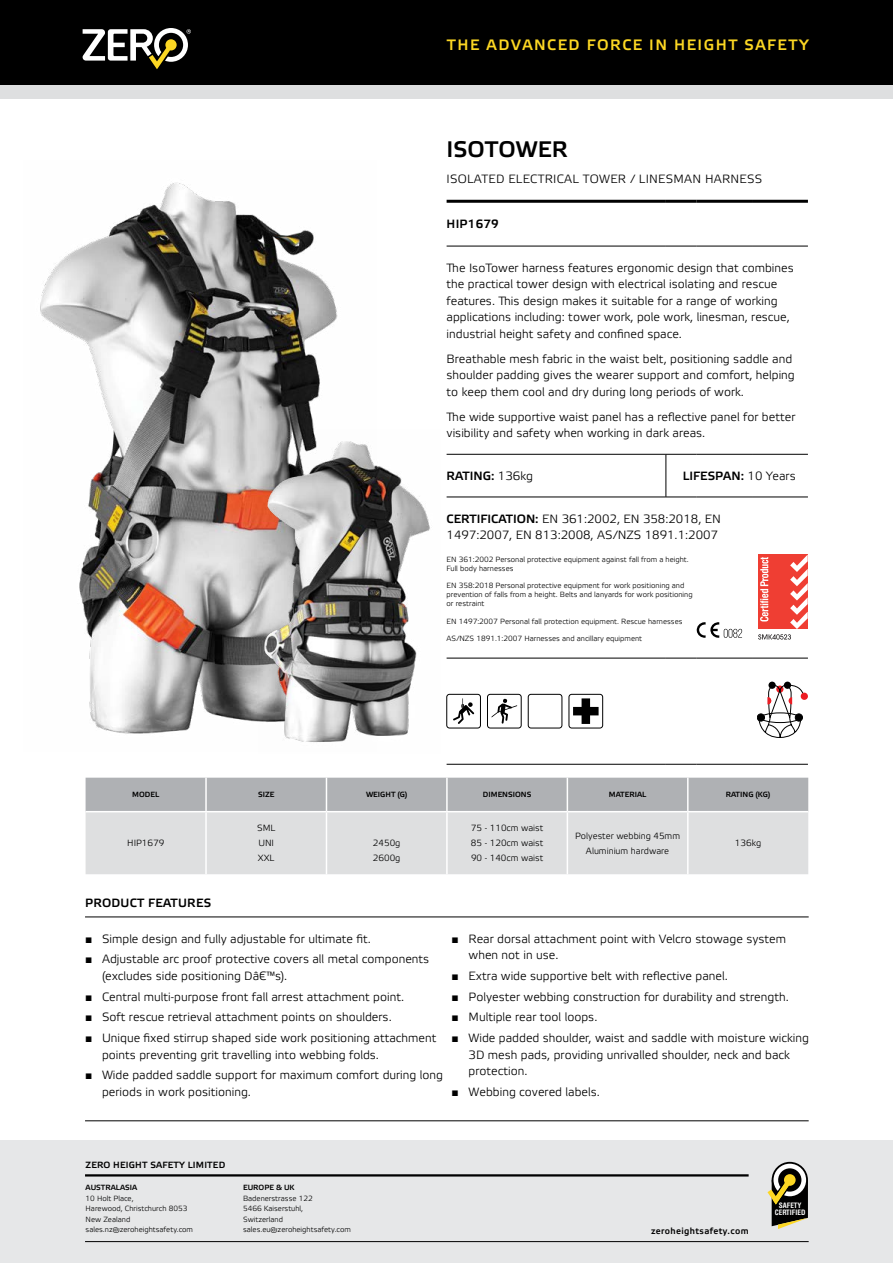
<style>
.page{position:relative;width:893px;height:1263px;background:#fff}
.page>*{position:absolute;margin:0;border:0;box-sizing:border-box;transform-origin:0 0}
.t1{font:22.5px "Etelka Medium Pro";color:#000}
.t2{font:15.15px "Etelka Medium Pro";letter-spacing:.1em;color:#fcd723}
.t3{font:12px/16.5px "Etelka Light Pro";color:#000}
.t4{font:12px "Etelka Light Pro";letter-spacing:.02em;color:#000}
.t5{font:12px "Etelka Medium Pro";letter-spacing:.02em;color:#000}
.t6{font:12px "Etelka Medium Pro";color:#000}
.t7{font:9px/14.7px "Etelka Light Pro";color:#000}
.t8{font:9px "Etelka Medium Pro";letter-spacing:.02em;color:#000}
.t9{font:9px "Etelka Medium Pro";letter-spacing:.04em;color:#000}
.t10{font:7.5px/10.5px "Etelka Light Pro";color:#000}
.t11{font:7.5px "Etelka Medium Pro";color:#000}
.t12{font:700 condensed 7.2px/7.5px "Helvetica LT Std";color:#fff;text-align:center}
.s1{font-family:"Etelka Light Pro"}
.s2{font-family:"Etelka Medium Pro"}
.s3{font-family:"Arial"}
</style>
<div class="page">
<hr style="left:85px;top:917px;width:724px;height:1px;background:#000">
<hr style="left:85px;top:1120px;width:724px;height:1px;background:#000">
<div style="left:0;top:0;width:893px;height:85px;background:#000"></div>
<div style="left:0;top:85px;width:893px;height:13px;background:#dedfe0"></div>
<div style="left:0;top:1141px;width:893px;height:122px;background:#e6e7e8"></div>
<svg style="left:83px;top:28px;width:108px;height:41px"></svg>
<svg style="left:772px;top:1162px;width:36px;height:36px"></svg>
<svg style="left:767px;top:1164px;width:41px;height:65px"></svg>
<hr style="left:85px;top:1174px;width:664px;height:2px;background:#000">
<hr style="left:85px;top:1241px;width:724px;height:1px;background:#000">
<img style="left:40px;top:182px;width:298px;height:552px">
<img style="left:259px;top:429px;width:171px;height:313px">
<svg style="left:86px;top:778px;width:722px;height:96px;background:#cdcfd0"></svg>
<hr style="left:205px;top:812px;width:2px;height:62px;background:#fff">
<hr style="left:326px;top:812px;width:1px;height:62px;background:#fff">
<hr style="left:446px;top:812px;width:2px;height:62px;background:#fff">
<hr style="left:567px;top:812px;width:1px;height:62px;background:#fff">
<hr style="left:687px;top:812px;width:2px;height:62px;background:#fff">
<hr style="left:205px;top:778px;width:2px;height:33px;background:#fff">
<hr style="left:326px;top:778px;width:1px;height:33px;background:#fff">
<hr style="left:446px;top:778px;width:2px;height:33px;background:#fff">
<hr style="left:567px;top:778px;width:1px;height:33px;background:#fff">
<hr style="left:687px;top:778px;width:2px;height:33px;background:#fff">
<hr style="left:86px;top:811px;width:120px;height:1px;background:#fff">
<hr style="left:206px;top:811px;width:120px;height:1px;background:#fff">
<hr style="left:326px;top:811px;width:121px;height:1px;background:#fff">
<hr style="left:447px;top:811px;width:120px;height:1px;background:#fff">
<hr style="left:567px;top:811px;width:121px;height:1px;background:#fff">
<hr style="left:688px;top:811px;width:120px;height:1px;background:#fff">
<hr style="left:447px;top:246px;width:219px;height:1px;background:#000">
<hr style="left:666px;top:246px;width:31px;height:1px;background:#000">
<hr style="left:697px;top:246px;width:55px;height:1px;background:#000">
<hr style="left:752px;top:246px;width:56px;height:1px;background:#000">
<hr style="left:447px;top:454px;width:219px;height:1px;background:#000">
<hr style="left:666px;top:454px;width:31px;height:1px;background:#000">
<hr style="left:666px;top:454px;width:1px;height:43px;background:#000">
<hr style="left:697px;top:454px;width:55px;height:1px;background:#000">
<hr style="left:752px;top:454px;width:56px;height:1px;background:#000">
<hr style="left:447px;top:497px;width:219px;height:1px;background:#000">
<hr style="left:666px;top:497px;width:31px;height:1px;background:#000">
<hr style="left:697px;top:497px;width:55px;height:1px;background:#000">
<hr style="left:752px;top:497px;width:56px;height:1px;background:#000">
<hr style="left:447px;top:658px;width:219px;height:1px;background:#000">
<hr style="left:666px;top:658px;width:31px;height:1px;background:#000">
<hr style="left:697px;top:658px;width:55px;height:1px;background:#000">
<hr style="left:752px;top:658px;width:56px;height:1px;background:#000">
<hr style="left:447px;top:764px;width:219px;height:1px;background:#000">
<hr style="left:666px;top:764px;width:31px;height:1px;background:#000">
<hr style="left:697px;top:764px;width:55px;height:1px;background:#000">
<hr style="left:752px;top:764px;width:56px;height:1px;background:#000">
<hr style="left:447px;top:200px;width:219px;height:3px;background:#000">
<hr style="left:666px;top:200px;width:31px;height:3px;background:#000">
<hr style="left:697px;top:200px;width:55px;height:3px;background:#000">
<hr style="left:752px;top:200px;width:56px;height:3px;background:#000">
<svg style="left:758px;top:554px;width:50px;height:86px"></svg>
<svg style="left:697px;top:622px;width:45px;height:16px"></svg>
<svg style="left:453px;top:698px;width:21px;height:26px"></svg>
<div style="left:447px;top:694px;width:34px;height:34px;border:1px solid #000;border-radius:3px"></div>
<svg style="left:492px;top:699px;width:25px;height:24px"></svg>
<div style="left:487px;top:694px;width:34px;height:34px;border:1px solid #000;border-radius:3px"></div>
<div style="left:528px;top:694px;width:34px;height:34px;border:1px solid #000;border-radius:3px"></div>
<svg style="left:573px;top:698px;width:26px;height:26px"></svg>
<div style="left:569px;top:694px;width:34px;height:34px;border:1px solid #000;border-radius:3px"></div>
<div style="left:757px;top:714px;width:8px;height:7px;border:1px solid #000;border-radius:50%"></div>
<svg style="left:758px;top:682px;width:50px;height:56px"></svg>
<p class="t2" style="left:447px;top:36px;width:363px">THE ADVANCED FORCE IN HEIGHT SAFETY</p>
<h1 class="t1" style="left:447px;top:137px;width:123px">ISOTOWER</h1>
<p class="t4" style="left:447px;top:172px;width:317px">ISOLATED ELECTRICAL TOWER / LINESMAN HARNESS</p>
<p class="t5" style="left:447px;top:217px;width:54px">HIP1679</p>
<p class="t3" style="left:447px;top:260px;width:349px">The IsoTower harness features ergonomic design that combines the practical tower design with electrical isolating and rescue features. This design makes it suitable for a range of working applications including: tower work, pole work, linesman, rescue, industrial height safety and confined space.</p>
<p class="t3" style="left:447px;top:351px;width:350px">Breathable mesh fabric in the waist belt, positioning saddle and shoulder padding gives the wearer support and comfort, helping to keep them cool and dry during long periods of work.</p>
<p class="t3" style="left:447px;top:409px;width:350px">The wide supportive waist panel has a reflective panel for better visibility and safety when working in dark areas.</p>
<p class="t5" style="left:447px;top:469px;width:88px">RATING: <span class="s1">136kg</span></p>
<p class="t6" style="left:683px;top:469px;width:114px">LIFESPAN: <span class="s1">10 Years</span></p>
<p class="t3" style="left:447px;top:511px;width:276px"><span class="s2">CERTIFICATION:</span> EN 361:2002, EN 358:2018, EN<br>1497:2007, EN 813:2008, AS/NZS 1891.1:2007</p>
<p class="t10" style="left:447px;top:555px;width:244px;line-height:9px">EN 361:2002 Personal protective equipment against fall from a height.<br>Full body harnesses</p>
<p class="t10" style="left:447px;top:581px;width:248px;line-height:9px">EN 358:2018 Personal protective equipment for work positioning and prevention of falls from a height. Belts and lanyards for work positioning or restraint</p>
<p class="t10" style="left:447px;top:616px;width:237px">EN 1497:2007 Personal fall protection equipment. Rescue harnesses</p>
<p class="t10" style="left:447px;top:634px;width:197px">AS/NZS 1891.1:2007 Harnesses and ancillary equipment</p>
<p class="t11" style="left:132px;top:791px;width:28px">MODEL</p>
<p class="t11" style="left:258px;top:791px;width:18px">SIZE</p>
<p class="t11" style="left:366px;top:791px;width:43px">WEIGHT (G)</p>
<p class="t11" style="left:483px;top:791px;width:50px">DIMENSIONS</p>
<p class="t11" style="left:609px;top:791px;width:39px">MATERIAL</p>
<p class="t11" style="left:726px;top:791px;width:46px">RATING (KG)</p>
<p class="t7" style="left:127px;top:836px;width:39px">HIP1679</p>
<p class="t7" style="left:257px;top:821px;width:20px">SML<br>UNI<br>XXL</p>
<p class="t7" style="left:373px;top:836px;width:29px">2450g<br>2600g</p>
<p class="t7" style="left:471px;top:821px;width:74px;text-align:justify">75 - 110cm waist 85 - 120cm waist 90 - 140cm waist</p>
<p class="t7" style="left:575px;top:829px;width:107px;text-align:center">Polyester webbing 45mm<br>Aluminium hardware</p>
<p class="t7" style="left:735px;top:836px;width:28px">136kg</p>
<p class="t5" style="left:85px;top:896px;width:128px">PRODUCT FEATURES</p>
<p class="t3" style="left:85px;top:931px;width:287px"><span class="s3">■</span> Simple design and fully adjustable for ultimate fit.</p>
<p class="t3" style="left:102px;top:952px;width:329px;text-indent:-17px"><span class="s3">■</span> Adjustable arc proof protective covers all metal components (excludes side positioning Dâ€™s).</p>
<p class="t3" style="left:85px;top:989px;width:321px"><span class="s3">■</span> Central multi-purpose front fall arrest attachment point.</p>
<p class="t3" style="left:85px;top:1010px;width:308px"><span class="s3">■</span> Soft rescue retrieval attachment points on shoulders.</p>
<p class="t3" style="left:102px;top:1030px;width:336px;text-indent:-17px"><span class="s3">■</span> Unique fixed stirrup shaped side work positioning attachment points preventing grit travelling into webbing folds.</p>
<p class="t3" style="left:102px;top:1068px;width:342px;text-indent:-17px"><span class="s3">■</span> Wide padded saddle support for maximum comfort during long periods in work positioning.</p>
<p class="t3" style="left:469px;top:931px;width:319px;text-indent:-17px"><span class="s3">■</span> Rear dorsal attachment point with Velcro stowage system when not in use.</p>
<p class="t3" style="left:452px;top:968px;width:278px"><span class="s3">■</span> Extra wide supportive belt with reflective panel.</p>
<p class="t3" style="left:452px;top:989px;width:339px"><span class="s3">■</span> Polyester webbing construction for durability and strength.</p>
<p class="t3" style="left:452px;top:1010px;width:147px"><span class="s3">■</span> Multiple rear tool loops.</p>
<p class="t3" style="left:469px;top:1030px;width:342px;text-indent:-17px"><span class="s3">■</span> Wide padded shoulder, waist and saddle with moisture wicking<br>3D mesh pads, providing unrivalled shoulder, neck and back protection.</p>
<p class="t3" style="left:452px;top:1084px;width:150px"><span class="s3">■</span> Webbing covered labels.</p>
<p class="t8" style="left:86px;top:1160px;width:141px">ZERO HEIGHT SAFETY LIMITED</p>
<p class="t11" style="left:86px;top:1184px;width:53px">AUSTRALASIA</p>
<p class="t10" style="left:86px;top:1193px;width:109px">10 Holt Place,<br>Harewood, Christchurch 8053<br>New Zealand sales.nz@zeroheightsafety.com</p>
<p class="t11" style="left:243px;top:1184px;width:53px">EUROPE &amp; UK</p>
<p class="t10" style="left:243px;top:1193px;width:109px">Badenerstrasse 122<br>5466 Kaiserstuhl,<br>Switzerland sales.eu@zeroheightsafety.com</p>
<p class="t9" style="left:651px;top:1225px;width:99px">zeroheightsafety.com</p>
<p class="t12" style="left:775px;top:1201px;width:32px">SAFETY<br>CERTIFIED</p>
</div>
